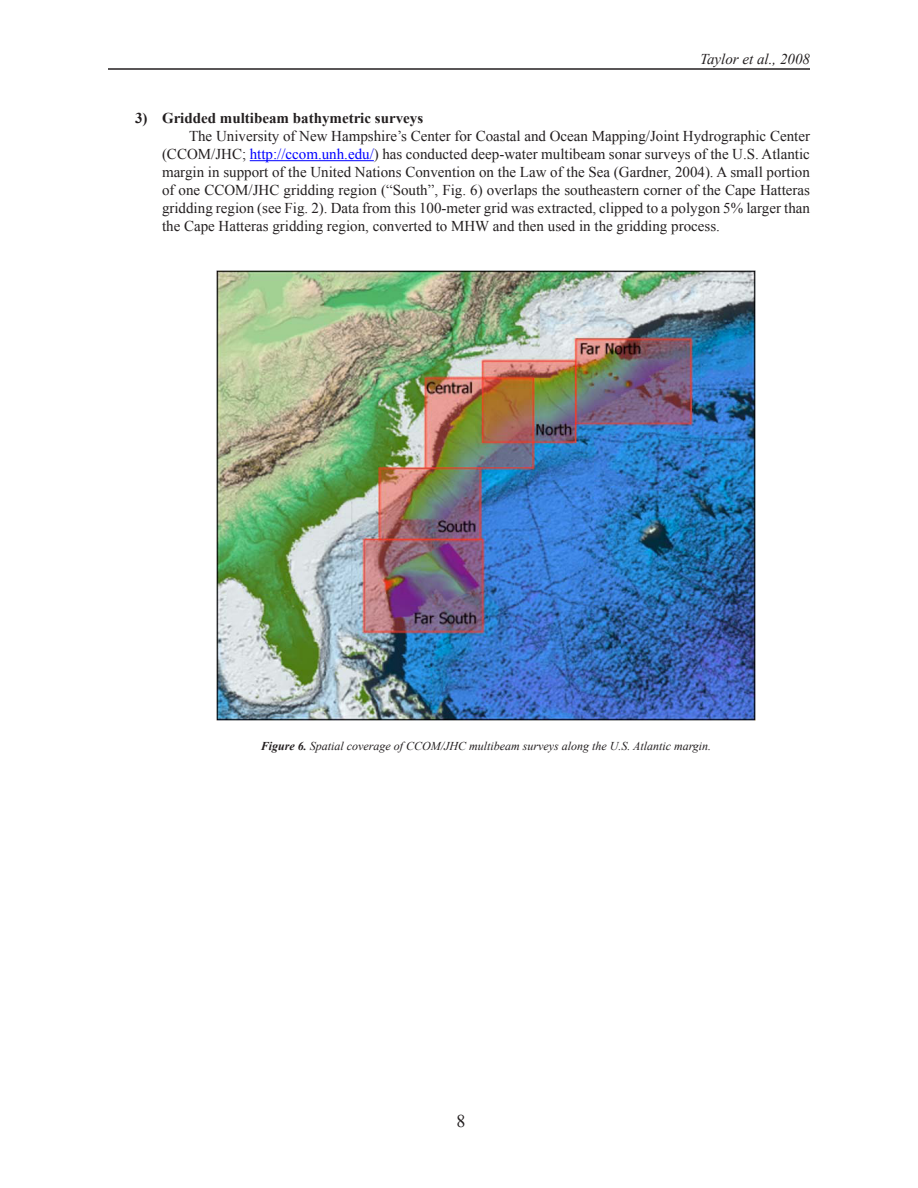
<style>
.page{position:relative;width:918px;height:1188px;background:#fff}
.page>*{position:absolute;margin:0;border:0;box-sizing:border-box;transform-origin:0 0}
.t1{font:18px "Times New Roman";color:#231f20}
.t2{font:15px/18px "Times New Roman";color:#231f20;text-align:justify}
.t3{font:700 15px "Times New Roman";color:#231f20}
.t4{font:italic 15px "Times New Roman";color:#231f20}
.t5{font:italic 12px "Times New Roman";color:#231f20}
.s1{color:#00f}
.s2{font-weight:700}
</style>
<div class="page">
<hr style="left:108px;top:68px;width:702px;height:2px;background:#231f20">
<hr style="left:250px;top:160px;width:124px;height:1px;background:#00f">
<img style="left:216px;top:270px;width:540px;height:451px">
<p class="t4" style="left:700px;top:49px;width:111px">Taylor et al., 2008</p>
<p class="t3" style="left:135px;top:108px;width:290px">3) Gridded multibeam bathymetric surveys</p>
<p class="t2" style="left:162px;top:127px;width:650px;text-indent:27px">The University of New Hampshire’s Center for Coastal and Ocean Mapping/Joint Hydrographic Center (CCOM/JHC; <span class="s1">http://ccom.unh.edu/</span>) has conducted deep-water multibeam sonar surveys of the U.S. Atlantic margin in support of the United Nations Convention on the Law of the Sea (Gardner, 2004). A small portion of one CCOM/JHC gridding region (“South”, Fig. 6) overlaps the southeastern corner of the Cape Hatteras gridding region (see Fig. 2). Data from this 100-meter grid was extracted, clipped to a polygon 5% larger than the Cape Hatteras gridding region, converted to MHW and then used in the gridding process.</p>
<p class="t5" style="left:261px;top:737px;width:452px"><span class="s2">Figure 6.</span> Spatial coverage of CCOM/JHC multibeam surveys along the U.S. Atlantic margin.</p>
<p class="t1" style="left:456px;top:1109px;width:10px">8</p>
</div>
